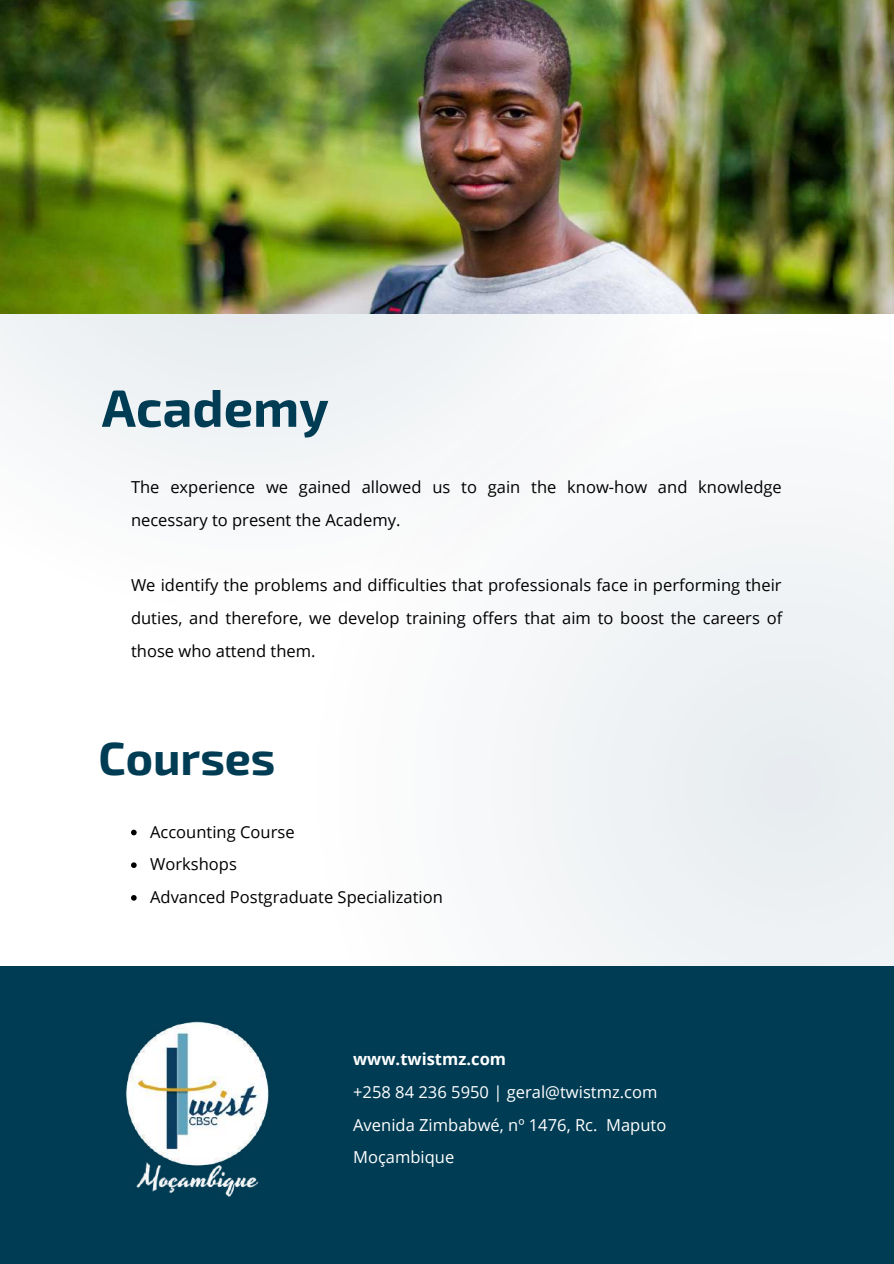
<style>
.page{position:relative;width:894px;height:1264px;background:#fff}
.page>*{position:absolute;margin:0;border:0;box-sizing:border-box;transform-origin:0 0}
.t1{font:700 52.5px "Exo 2";color:#003c54}
.t2{font:700 46.5px "Exo 2";color:#003c54}
.t3{font:16.5px/32.7px "Open Sans";color:#000}
.t4{font:16.5px "Open Sans";color:#fff}
.t5{font:700 16.5px "Open Sans";color:#fff}
</style>
<div class="page">
<svg style="left:511px;top:313px;width:382px;height:653px;fill:#eff2f5"></svg>
<svg style="left:0;top:313px;width:789px;height:356px"></svg>
<img style="left:0;top:0;width:893px;height:313px">
<div style="left:0;top:966px;width:893px;height:297px;background:#003c54"></div>
<img style="left:125px;top:1021px;width:144px;height:176px">
<svg style="left:131px;top:829px;width:6px;height:6px"></svg>
<svg style="left:131px;top:862px;width:6px;height:6px"></svg>
<svg style="left:131px;top:895px;width:6px;height:5px"></svg>
<h1 class="t1" style="left:102px;top:374px;width:228px">Academy</h1>
<p class="t3" style="left:131px;top:470px;width:652px">The experience we gained allowed us to gain the know-how and knowledge necessary to present the Academy.</p>
<p class="t3" style="left:131px;top:568px;width:652px;text-align:justify">We identify the problems and difficulties that professionals face in performing their duties, and therefore, we develop training offers that aim to boost the careers of those who attend them.</p>
<h2 class="t2" style="left:98px;top:728px;width:178px">Courses</h2>
<p class="t3" style="left:150px;top:814px;width:294px">Accounting Course<br>Workshops<br>Advanced Postgraduate Specialization</p>
<p class="t5" style="left:353px;top:1047px;width:154px">www.twistmz.com</p>
<p class="t4" style="left:353px;top:1080px;width:306px">+258 84 236 5950 | geral@twistmz.com</p>
<p class="t4" style="left:353px;top:1112px;width:315px">Avenida Zimbabwé, nº 1476, Rc. Maputo</p>
<p class="t4" style="left:353px;top:1145px;width:103px">Moçambique</p>
</div>
